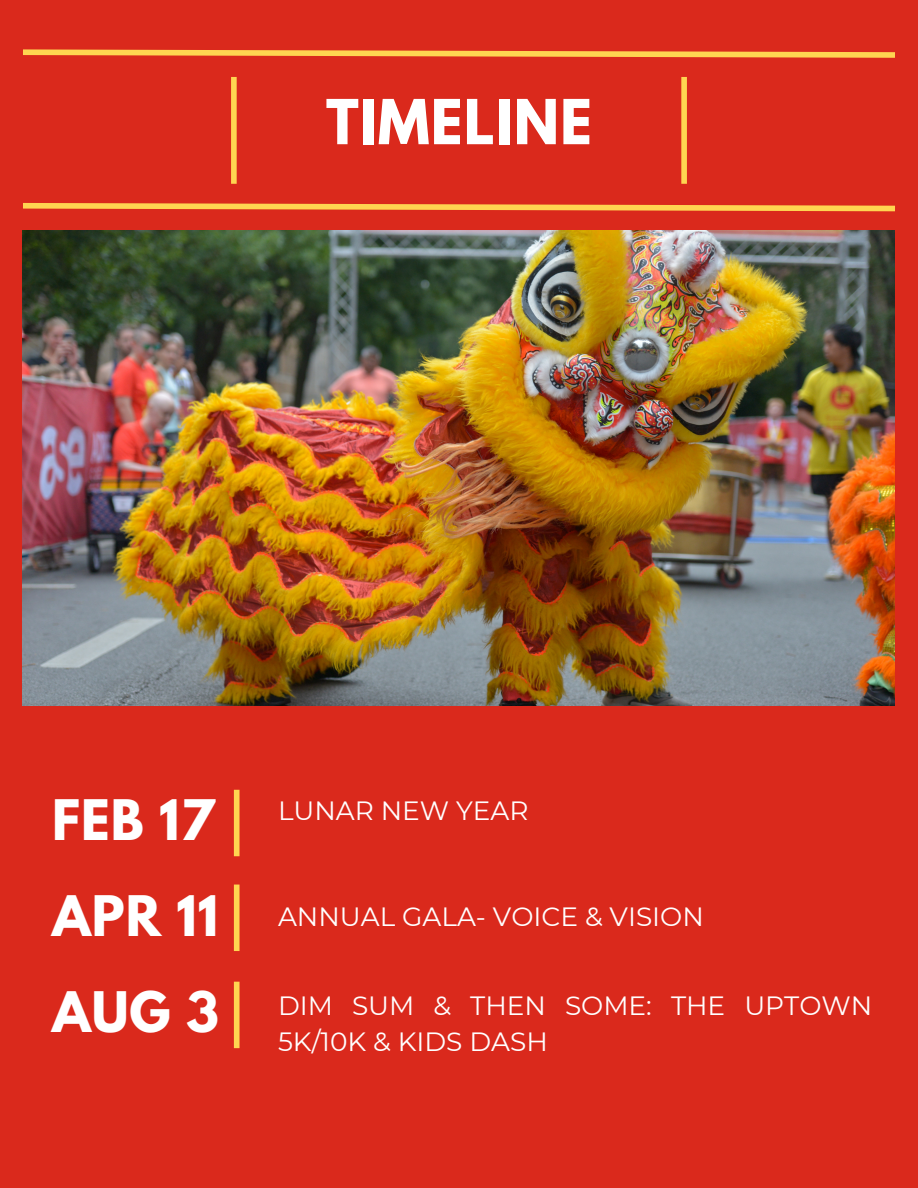
<style>
.page{position:relative;width:918px;height:1188px;background:#da291c}
.page>*{position:absolute;margin:0;border:0;box-sizing:border-box;transform-origin:0 0}
.t1{font:700 54.9px "League Spartan";letter-spacing:.02em;color:#fff}
.t2{font:700 49.5px "League Spartan";letter-spacing:.02em;color:#fff}
.t3{font:26.4px "Montserrat";color:#fff}
</style>
<div class="page">
<svg style="left:23px;top:203px;width:872px;height:9px"></svg>
<svg style="left:23px;top:49px;width:872px;height:9px"></svg>
<div style="left:231px;top:77px;width:6px;height:107px;background:#ffd551"></div>
<div style="left:681px;top:77px;width:6px;height:107px;background:#ffd551"></div>
<img style="left:23px;top:230px;width:872px;height:475px">
<div style="left:234px;top:790px;width:6px;height:66px;background:#ffd551"></div>
<div style="left:234px;top:885px;width:6px;height:66px;background:#ffd551"></div>
<div style="left:234px;top:982px;width:6px;height:66px;background:#ffd551"></div>
<h1 class="t1" style="left:326px;top:95px;width:267px">TIMELINE</h1>
<h1 class="t2" style="left:52px;top:795px;width:164px">FEB 17</h1>
<p class="t2" style="left:52px;top:892px;width:168px">APR 11</p>
<p class="t2" style="left:52px;top:988px;width:168px">AUG 3</p>
<h1 class="t3" style="left:278px;top:794px;width:252px">LUNAR NEW YEAR</h1>
<p class="t3" style="left:278px;top:900px;width:427px">ANNUAL GALA- VOICE &amp; VISION</p>
<p class="t3" style="left:278px;top:989px;width:596px">DIM SUM &amp; THEN SOME: THE UPTOWN</p>
<p class="t3" style="left:278px;top:1025px;width:271px">5K/10K &amp; KIDS DASH</p>
</div>
